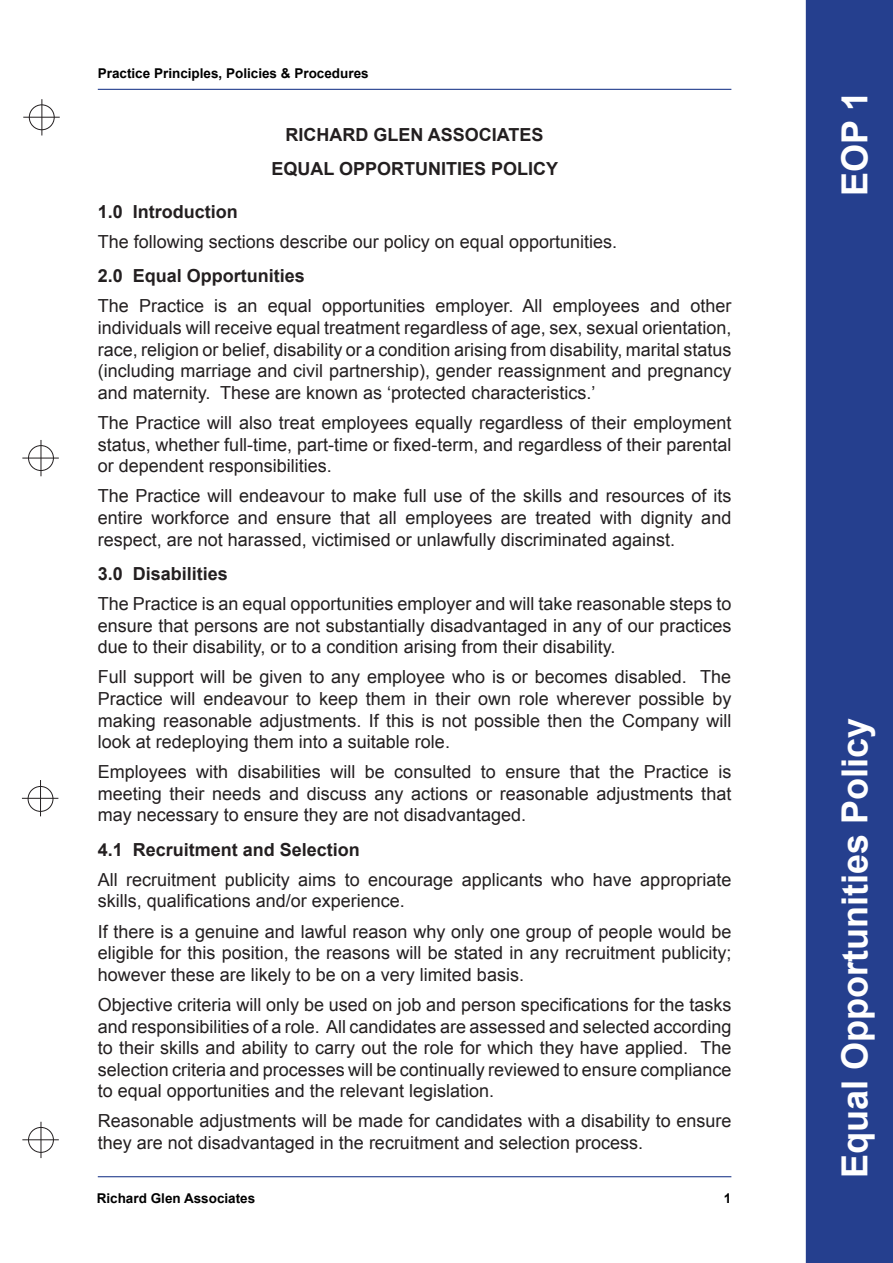
<style>
.page{position:relative;width:893px;height:1263px;background:#fff}
.page>*{position:absolute;margin:0;border:0;box-sizing:border-box;transform-origin:0 0}
.t1{font:700 36px "Arial";color:#fff}
.t2{font:18px/21.6px "Arial";color:#231f20;text-align:justify}
.t3{font:700 18px "Arial";color:#231f20}
.t4{font:700 13.5px "Arial";color:#000}
</style>
<div class="page">
<hr style="left:98px;top:89px;width:633px;height:1px;background:#253f8e">
<hr style="left:98px;top:1176px;width:633px;height:1px;background:#253f8e">
<div style="left:29px;top:105px;width:25px;height:25px;border:1px solid #231f20;border-radius:50%"></div>
<hr style="left:23px;top:117px;width:37px;height:1px;background:#231f20">
<hr style="left:42px;top:99px;width:1px;height:36px;background:#231f20">
<div style="left:28px;top:445px;width:26px;height:26px;border:1px solid #231f20;border-radius:50%"></div>
<hr style="left:22px;top:458px;width:37px;height:1px;background:#231f20">
<hr style="left:41px;top:440px;width:1px;height:36px;background:#231f20">
<div style="left:28px;top:786px;width:25px;height:25px;border:1px solid #231f20;border-radius:50%"></div>
<div style="left:28px;top:1127px;width:26px;height:25px;border:1px solid #231f20;border-radius:50%"></div>
<hr style="left:22px;top:798px;width:36px;height:1px;background:#231f20">
<hr style="left:40px;top:780px;width:1px;height:36px;background:#231f20">
<hr style="left:22px;top:1139px;width:37px;height:1px;background:#231f20">
<hr style="left:41px;top:1122px;width:1px;height:36px;background:#231f20">
<div style="left:806px;top:0;width:87px;height:1263px;background:#253f8e"></div>
<p class="t4" style="left:98px;top:64px;width:272px">Practice Principles, Policies &amp; Procedures</p>
<p class="t3" style="left:286px;top:122px;width:260px">RICHARD GLEN ASSOCIATES</p>
<p class="t3" style="left:271px;top:157px;width:288px">EQUAL OPPORTUNITIES POLICY</p>
<p class="t3" style="left:98px;top:200px;width:142px">1.0 Introduction</p>
<p class="t2" style="left:98px;top:231px;width:521px">The following sections describe our policy on equal opportunities.</p>
<p class="t3" style="left:98px;top:264px;width:209px">2.0 Equal Opportunities</p>
<p class="t2" style="left:98px;top:296px;width:635px">The Practice is an equal opportunities employer. All employees and other individuals will receive equal treatment regardless of age, sex, sexual orientation, race, religion or belief, disability or a condition arising from disability, marital status (including marriage and civil partnership), gender reassignment and pregnancy and maternity. These are known as ‘protected characteristics.’</p>
<p class="t2" style="left:98px;top:412px;width:635px">The Practice will also treat employees equally regardless of their employment status, whether full-time, part-time or fixed-term, and regardless of their parental or dependent responsibilities.</p>
<p class="t2" style="left:98px;top:485px;width:635px">The Practice will endeavour to make full use of the skills and resources of its entire workforce and ensure that all employees are treated with dignity and respect, are not harassed, victimised or unlawfully discriminated against.</p>
<p class="t3" style="left:98px;top:562px;width:132px">3.0 Disabilities</p>
<p class="t2" style="left:98px;top:593px;width:635px">The Practice is an equal opportunities employer and will take reasonable steps to ensure that persons are not substantially disadvantaged in any of our practices due to their disability, or to a condition arising from their disability.</p>
<p class="t2" style="left:98px;top:666px;width:635px">Full support will be given to any employee who is or becomes disabled. The Practice will endeavour to keep them in their own role wherever possible by making reasonable adjustments. If this is not possible then the Company will look at redeploying them into a suitable role.</p>
<p class="t2" style="left:98px;top:761px;width:635px">Employees with disabilities will be consulted to ensure that the Practice is meeting their needs and discuss any actions or reasonable adjustments that may necessary to ensure they are not disadvantaged.</p>
<p class="t3" style="left:98px;top:837px;width:264px">4.1 Recruitment and Selection</p>
<p class="t2" style="left:98px;top:869px;width:635px">All recruitment publicity aims to encourage applicants who have appropriate skills, qualifications and/or experience.</p>
<p class="t2" style="left:98px;top:921px;width:635px">If there is a genuine and lawful reason why only one group of people would be eligible for this position, the reasons will be stated in any recruitment publicity; however these are likely to be on a very limited basis.</p>
<p class="t2" style="left:98px;top:994px;width:635px">Objective criteria will only be used on job and person specifications for the tasks and responsibilities of a role. All candidates are assessed and selected according to their skills and ability to carry out the role for which they have applied. The selection criteria and processes will be continually reviewed to ensure compliance to equal opportunities and the relevant legislation.</p>
<p class="t2" style="left:98px;top:1110px;width:635px">Reasonable adjustments will be made for candidates with a disability to ensure they are not disadvantaged in the recruitment and selection process.</p>
<p class="t4" style="left:97px;top:1189px;width:160px">Richard Glen Associates</p>
<p class="t4" style="left:724px;top:1189px;width:9px">1</p>
<p class="t1" style="left:831px;top:196px;width:107px;rotate:-90deg">EOP 1</p>
<p class="t1" style="left:831px;top:1178px;width:462px;rotate:-90deg">Equal Opportunities Policy</p>
</div>
